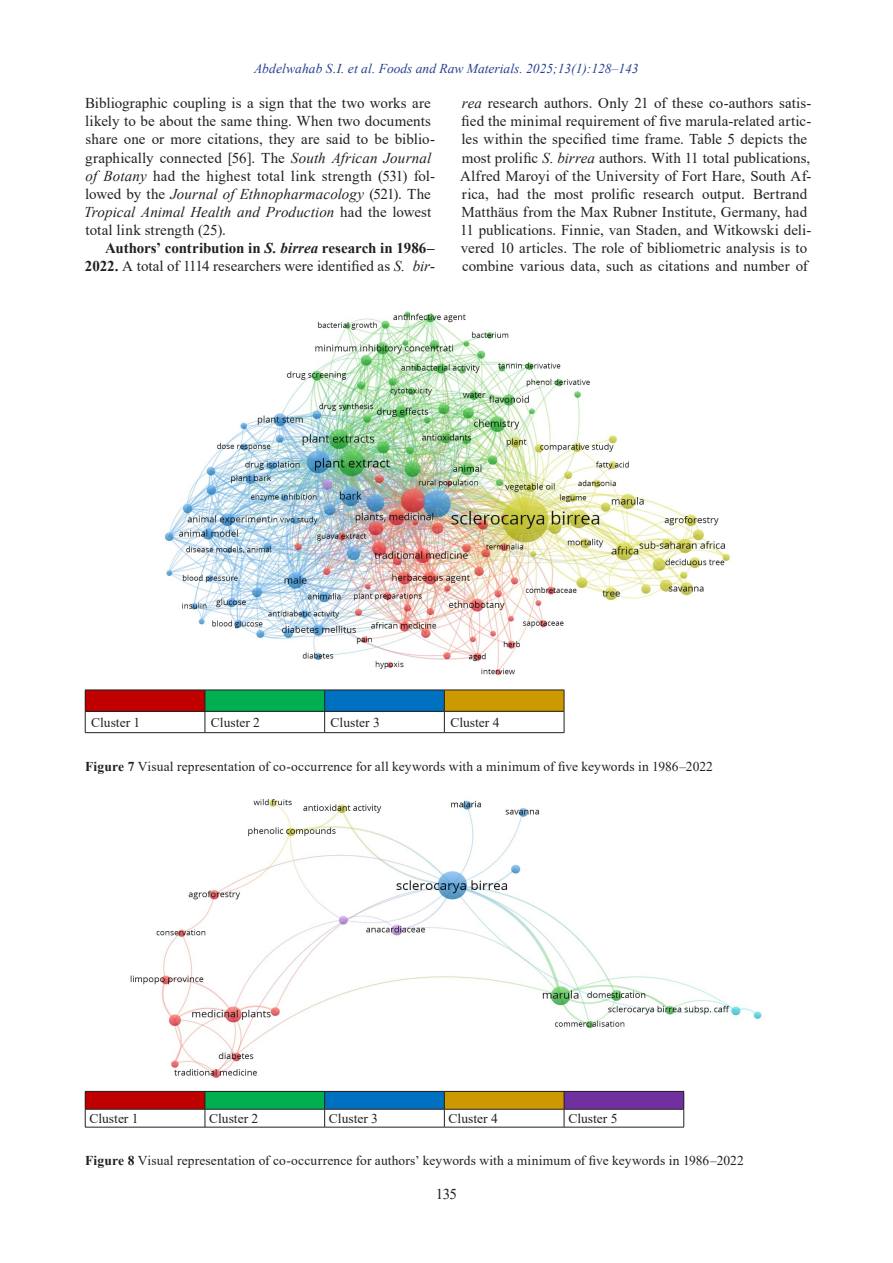
<style>
.page{position:relative;width:893px;height:1263px;background:#fff}
.page>*{position:absolute;margin:0;border:0;box-sizing:border-box;transform-origin:0 0}
.Основной__перенос{font:15px/18.1px "Times New Roman";letter-spacing:.005em;color:#231f20}
.Основной__перенос-2{font:700 15px/18.1px "Times New Roman";letter-spacing:-.005em;color:#231f20;text-align:right}
.Под_рисунок{font:13.5px "Times New Roman";letter-spacing:.005em;color:#231f20}
.t1{font:italic 13.5px "Times New Roman";color:#253f8e}
.s1{font-style:italic}
.s2{font-weight:400}
.s3{font-weight:400;font-style:italic}
.s4{font-weight:700}
</style>
<div class="page">
<div style="left:85px;top:1091px;width:120px;height:18px;background:#c00000"></div>
<div style="left:205px;top:1091px;width:120px;height:18px;background:#00b050"></div>
<div style="left:325px;top:1091px;width:119px;height:18px;background:#0070c0"></div>
<div style="left:444px;top:1091px;width:120px;height:18px;background:#c90"></div>
<div style="left:564px;top:1091px;width:120px;height:18px;background:#7030a0"></div>
<hr style="left:85px;top:1091px;width:120px;height:1px;background:#231f20">
<hr style="left:205px;top:1091px;width:120px;height:1px;background:#231f20">
<hr style="left:325px;top:1091px;width:119px;height:1px;background:#231f20">
<hr style="left:444px;top:1091px;width:120px;height:1px;background:#231f20">
<hr style="left:564px;top:1091px;width:120px;height:1px;background:#231f20">
<hr style="left:85px;top:1109px;width:120px;height:1px;background:#231f20">
<svg style="left:85px;top:1091px;width:1px;height:36px"></svg>
<hr style="left:205px;top:1109px;width:120px;height:1px;background:#231f20">
<svg style="left:205px;top:1092px;width:1px;height:35px"></svg>
<hr style="left:325px;top:1109px;width:119px;height:1px;background:#231f20">
<svg style="left:324px;top:1091px;width:1px;height:36px"></svg>
<hr style="left:444px;top:1109px;width:120px;height:1px;background:#231f20">
<svg style="left:444px;top:1091px;width:1px;height:36px"></svg>
<hr style="left:564px;top:1109px;width:120px;height:1px;background:#231f20">
<svg style="left:564px;top:1091px;width:1px;height:36px"></svg>
<svg style="left:683px;top:1092px;width:1px;height:35px"></svg>
<hr style="left:85px;top:1127px;width:120px;height:1px;background:#231f20">
<hr style="left:205px;top:1127px;width:120px;height:1px;background:#231f20">
<hr style="left:325px;top:1127px;width:119px;height:1px;background:#231f20">
<hr style="left:444px;top:1127px;width:120px;height:1px;background:#231f20">
<hr style="left:564px;top:1127px;width:120px;height:1px;background:#231f20">
<div style="left:85px;top:690px;width:120px;height:21px;background:#c00000"></div>
<div style="left:205px;top:690px;width:120px;height:21px;background:#00b050"></div>
<div style="left:325px;top:690px;width:119px;height:21px;background:#0070c0"></div>
<div style="left:444px;top:690px;width:120px;height:21px;background:#c90"></div>
<hr style="left:85px;top:690px;width:120px;height:1px;background:#231f20">
<hr style="left:205px;top:690px;width:120px;height:1px;background:#231f20">
<hr style="left:325px;top:690px;width:119px;height:1px;background:#231f20">
<hr style="left:444px;top:690px;width:120px;height:1px;background:#231f20">
<hr style="left:85px;top:711px;width:120px;height:1px;background:#231f20">
<svg style="left:85px;top:690px;width:1px;height:42px"></svg>
<hr style="left:205px;top:711px;width:120px;height:1px;background:#231f20">
<svg style="left:205px;top:690px;width:1px;height:42px"></svg>
<hr style="left:325px;top:711px;width:119px;height:1px;background:#231f20">
<svg style="left:324px;top:690px;width:1px;height:42px"></svg>
<hr style="left:444px;top:711px;width:120px;height:1px;background:#231f20">
<svg style="left:444px;top:690px;width:1px;height:42px"></svg>
<svg style="left:564px;top:690px;width:1px;height:42px"></svg>
<hr style="left:85px;top:732px;width:120px;height:1px;background:#231f20">
<hr style="left:205px;top:732px;width:120px;height:1px;background:#231f20">
<hr style="left:325px;top:732px;width:119px;height:1px;background:#231f20">
<hr style="left:444px;top:732px;width:120px;height:1px;background:#231f20">
<img style="left:164px;top:311px;width:567px;height:365px">
<img style="left:130px;top:799px;width:632px;height:279px">
<p class="t1" style="left:254px;top:59px;width:386px">Abdelwahab S.I. et al. Foods and Raw Materials. 2025;13(1):128–143</p>
<p class="Основной__перенос" style="left:84px;top:94px;width:352px">Bibliographic coupling is a sign that the two works are likely to be about the same thing. When two documents share one or more citations, they are said to be biblio&shy;graphically connected [56]. The <span class="s1">South African Journal of Botany</span> had the highest total link strength (531) fol&shy;lowed by the <span class="s1">Journal of Ethnopharmacology</span> (521). The <span class="s1">Tropical Animal Health and Production</span> had the lowest total link strength (25).</p>
<p class="Основной__перенос-2" style="left:85px;top:239px;width:352px">Authors’ contribution in <span class="s1">S. birrea</span> research in 1986–<br>2022. <span class="s2">A total of 1114 researchers were identified as</span> <span class="s3">S. bir-</span></p>
<p class="Основной__перенос" style="left:460px;top:94px;width:353px"><span class="s1">rea</span> research authors. Only 21 of these co-authors satis&shy;fied the minimal requirement of five marula-related artic&shy;les within the specified time frame. Table 5 depicts the most prolific <span class="s1">S. birrea</span> authors. With 11 total publications, Alfred Maroyi of the University of Fort Hare, South Af&shy;rica, had the most prolific research output. Bertrand Matthäus from the Max Rubner Institute, Germany, had 11 publications. Finnie, van Staden, and Witkowski deli&shy;vered 10 articles. The role of bibliometric analysis is to combine various data, such as citations and number of</p>
<p class="Под_рисунок" style="left:91px;top:713px;width:51px">Cluster 1</p>
<p class="Под_рисунок" style="left:211px;top:713px;width:51px">Cluster 2</p>
<p class="Под_рисунок" style="left:331px;top:713px;width:51px">Cluster 3</p>
<p class="Под_рисунок" style="left:450px;top:713px;width:51px">Cluster 4</p>
<p class="Под_рисунок" style="left:85px;top:757px;width:629px"><span class="s4">Figure 7</span> Visual representation of co-occurrence for all keywords with a minimum of five keywords in 1986–2022</p>
<p class="Под_рисунок" style="left:89px;top:1109px;width:51px">Cluster 1</p>
<p class="Под_рисунок" style="left:209px;top:1109px;width:51px">Cluster 2</p>
<p class="Под_рисунок" style="left:329px;top:1109px;width:51px">Cluster 3</p>
<p class="Под_рисунок" style="left:449px;top:1109px;width:51px">Cluster 4</p>
<p class="Под_рисунок" style="left:568px;top:1109px;width:51px">Cluster 5</p>
<p class="Под_рисунок" style="left:85px;top:1151px;width:660px"><span class="s4">Figure 8</span> Visual representation of co-occurrence for authors’ keywords with a minimum of five keywords in 1986–2022</p>
<p class="Основной__перенос" style="left:436px;top:1184px;width:23px">135</p>
</div>
